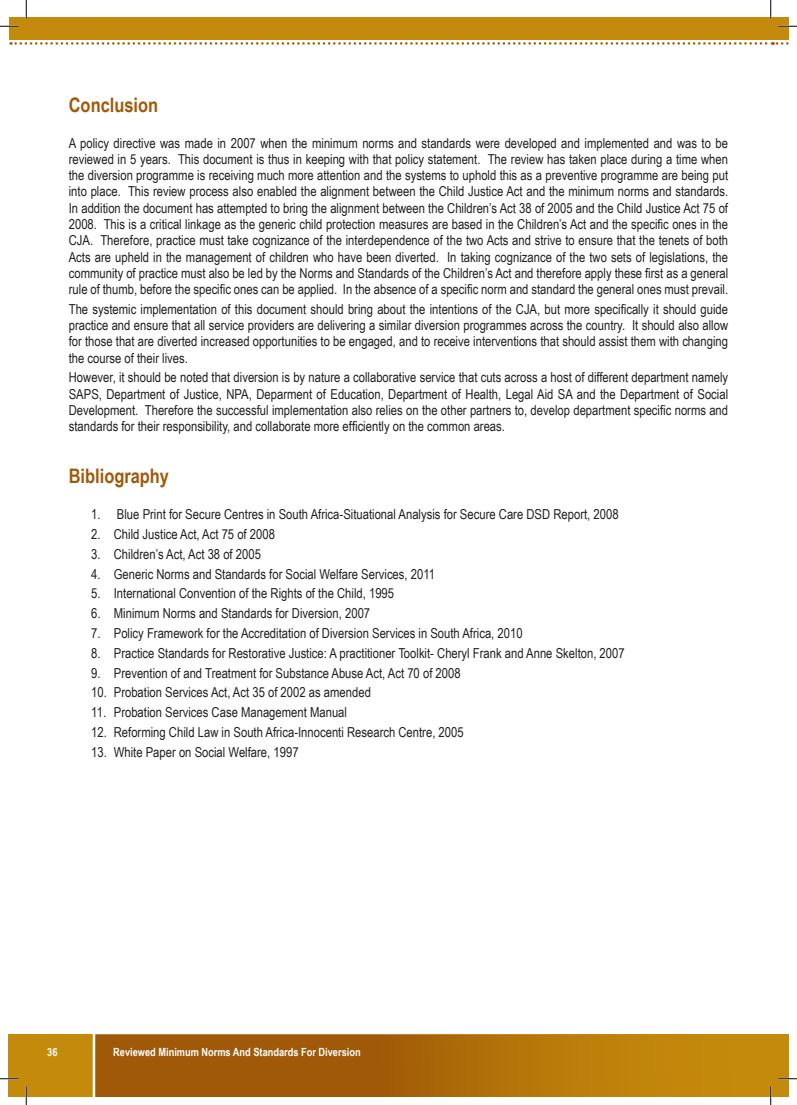
<style>
.page{position:relative;width:797px;height:1105px;background:#fff}
.page>*{position:absolute;margin:0;border:0;box-sizing:border-box;transform-origin:0 0}
.Heading_2{font:700 20px "Arial Narrow";color:#a05908}
.t1{font:13.75px/16.2px "Arial Narrow";color:#231f20;text-align:justify}
.t2{font:700 11.25px "Arial Narrow";color:#fff}
</style>
<div class="page">
<div style="left:9px;top:1034px;width:761px;height:62px;background:#c48a0c"></div>
<svg style="left:93px;top:1034px;width:677px;height:62px"></svg>
<div style="left:9px;top:17px;width:762px;height:23px;background:#c48a0c"></div>
<svg style="left:11px;top:42px;width:777px;height:3px"></svg>
<div style="left:770px;top:17px;width:18px;height:23px;background:#c48a0c"></div>
<svg style="left:0;top:25px;width:19px;height:2px"></svg>
<svg style="left:778px;top:25px;width:19px;height:2px"></svg>
<svg style="left:0;top:1078px;width:19px;height:1px"></svg>
<svg style="left:25px;top:0;width:2px;height:19px"></svg>
<svg style="left:25px;top:1086px;width:2px;height:19px"></svg>
<svg style="left:770px;top:0;width:1px;height:19px"></svg>
<svg style="left:770px;top:1034px;width:27px;height:71px"></svg>
<p class="Heading_2" style="left:69px;top:89px;width:91px">Conclusion</p>
<p class="t1" style="left:69px;top:134px;width:661px">A policy directive was made in 2007 when the minimum norms and standards were developed and implemented and was to be reviewed in 5 years. This document is thus in keeping with that policy statement. The review has taken place during a time when the diversion programme is receiving much more attention and the systems to uphold this as a preventive programme are being put into place. This review process also enabled the alignment between the Child Justice Act and the minimum norms and standards.<br>In addition the document has attempted to bring the alignment between the Children’s Act 38 of 2005 and the Child Justice Act 75 of 2008. This is a critical linkage as the generic child protection measures are based in the Children’s Act and the specific ones in the CJA. Therefore, practice must take cognizance of the interdependence of the two Acts and strive to ensure that the tenets of both Acts are upheld in the management of children who have been diverted. In taking cognizance of the two sets of legislations, the community of practice must also be led by the Norms and Standards of the Children’s Act and therefore apply these first as a general rule of thumb, before the specific ones can be applied. In the absence of a specific norm and standard the general ones must prevail.</p>
<p class="t1" style="left:69px;top:300px;width:661px">The systemic implementation of this document should bring about the intentions of the CJA, but more specifically it should guide practice and ensure that all service providers are delivering a similar diversion programmes across the country. It should also allow for those that are diverted increased opportunities to be engaged, and to receive interventions that should assist them with changing the course of their lives.</p>
<p class="t1" style="left:69px;top:369px;width:661px">However, it should be noted that diversion is by nature a collaborative service that cuts across a host of different department namely SAPS, Department of Justice, NPA, Deparment of Education, Department of Health, Legal Aid SA and the Department of Social Development. Therefore the successful implementation also relies on the other partners to, develop department specific norms and standards for their responsibility, and collaborate more efficiently on the common areas.</p>
<p class="Heading_2" style="left:69px;top:461px;width:102px">Bibliography</p>
<p class="t1" style="left:91px;top:506px;width:529px">1. Blue Print for Secure Centres in South Africa-Situational Analysis for Secure Care DSD Report, 2008</p>
<p class="t1" style="left:91px;top:525px;width:185px">2. Child Justice Act, Act 75 of 2008</p>
<p class="t1" style="left:91px;top:545px;width:171px">3. Children’s Act, Act 38 of 2005</p>
<p class="t1" style="left:91px;top:565px;width:345px">4. Generic Norms and Standards for Social Welfare Services, 2011</p>
<p class="t1" style="left:91px;top:585px;width:304px">5. International Convention of the Rights of the Child, 1995</p>
<p class="t1" style="left:91px;top:605px;width:280px">6. Minimum Norms and Standards for Diversion, 2007</p>
<p class="t1" style="left:91px;top:624px;width:433px">7. Policy Framework for the Accreditation of Diversion Services in South Africa, 2010</p>
<p class="t1" style="left:91px;top:644px;width:535px">8. Practice Standards for Restorative Justice: A practitioner Toolkit- Cheryl Frank and Anne Skelton, 2007</p>
<p class="t1" style="left:91px;top:664px;width:371px">9. Prevention of and Treatment for Substance Abuse Act, Act 70 of 2008</p>
<p class="t1" style="left:91px;top:684px;width:281px">10. Probation Services Act, Act 35 of 2002 as amended</p>
<p class="t1" style="left:91px;top:704px;width:257px">11. Probation Services Case Management Manual</p>
<p class="t1" style="left:91px;top:723px;width:374px">12. Reforming Child Law in South Africa-Innocenti Research Centre, 2005</p>
<p class="t1" style="left:91px;top:743px;width:209px">13. White Paper on Social Welfare, 1997</p>
<p class="t2" style="left:47px;top:1043px;width:12px">36</p>
<p class="t2" style="left:113px;top:1043px;width:249px">Reviewed Minimum Norms And Standards For Diversion</p>
</div>
